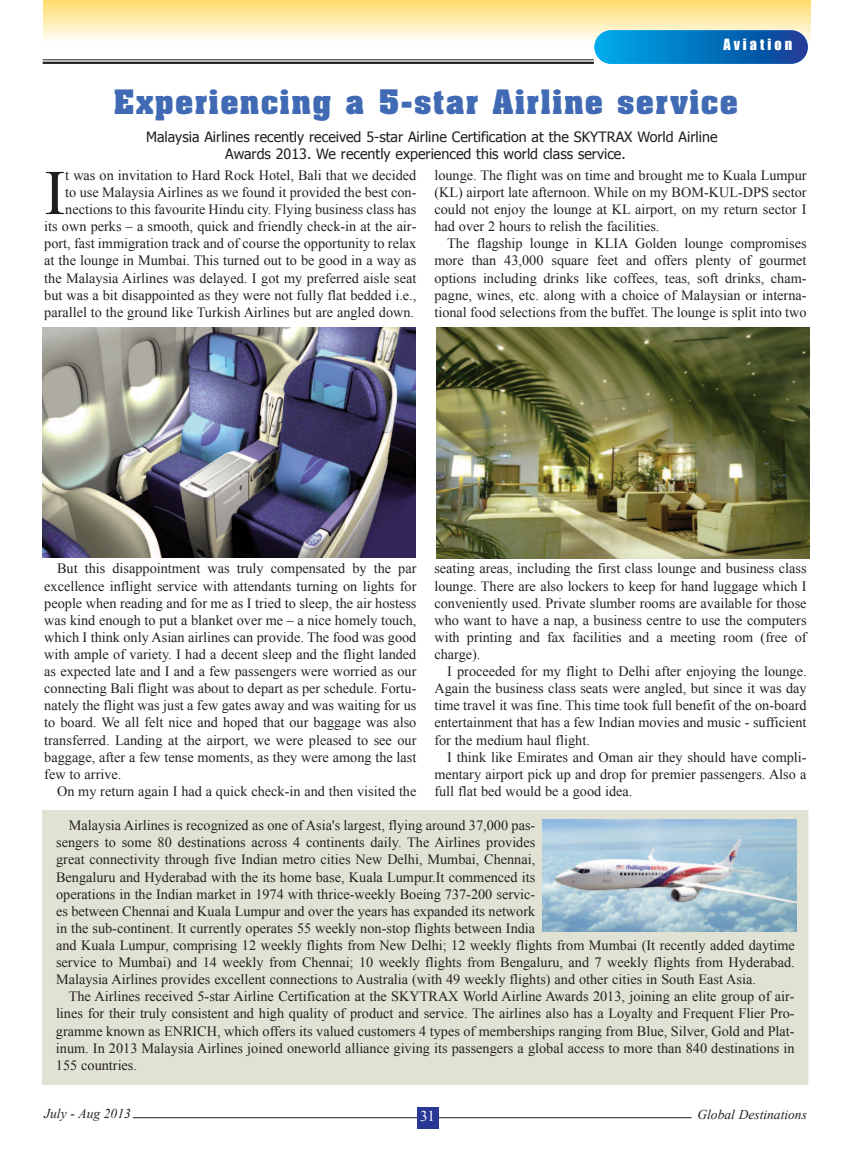
<style>
.page{position:relative;width:851px;height:1149px;background:#fff}
.page>*{position:absolute;margin:0;border:0;box-sizing:border-box;transform-origin:0 0}
.t1{font:63.6px "Times New Roman";color:#231f20}
.t2{font:700 33px "Aachen BT";letter-spacing:.02em;color:#406ab4}
.t3{font:15px "Times New Roman";color:#fff}
.t4{font:14.25px/17.1px "Times New Roman";color:#231f20;text-align:justify}
.t5{font:14.25px/17.1px "Tahoma";color:#231f20}
.t6{font:14.25px "Impact";letter-spacing:.215em;color:#fff}
.t7{font:italic 13.5px "Times New Roman";color:#231f20}
</style>
<div class="page">
<div style="left:43px;top:0;width:766px;height:41px;background:linear-gradient(to bottom,#ffdc6a,#fdfcf3)"></div>
<svg style="left:594px;top:30px;width:213px;height:34px;background:#0576c0"></svg>
<hr style="left:43px;top:59px;width:550px;height:1px;background:#231f20">
<hr style="left:43px;top:62px;width:550px;height:2px;background:#231f20">
<hr style="left:133px;top:1116px;width:558px;height:1px;background:#231f20">
<div style="left:417px;top:1106px;width:21px;height:21px;background:#293795"></div>
<hr style="left:42px;top:809px;width:1px;height:275px;background:#e1e2d4">
<hr style="left:808px;top:809px;width:1px;height:275px;background:#e1e2d4">
<div style="left:43px;top:809px;width:765px;height:275px;background:#e1e2d4"></div>
<img style="left:436px;top:327px;width:373px;height:231px">
<img style="left:43px;top:327px;width:373px;height:230px">
<img style="left:542px;top:819px;width:254px;height:112px">
<p class="t6" style="left:723px;top:35px;width:70px">Aviation</p>
<h2 class="t2" style="left:113px;top:90px;width:626px">Experiencing a 5-star Airline service</h2>
<p class="t5" style="left:225px;top:127px;width:494px;text-indent:-79px">Malaysia Airlines recently received 5-star Airline Certification at the SKYTRAX World Airline<br>Awards 2013. We recently experienced this world class service.</p>
<p class="t4" style="left:44px;top:166px;width:373px;text-align:right">t was on invitation to Hard Rock Hotel, Bali that we decided<br>to use Malaysia Airlines as we found it provided the best con&shy;nections to this favourite Hindu city. Flying business class has<br>its own perks – a smooth, quick and friendly check-in at the air&shy;port, fast immigration track and of course the opportunity to relax at the lounge in Mumbai. This turned out to be good in a way as the Malaysia Airlines was delayed. I got my preferred aisle seat but was a bit disappointed as they were not fully flat bedded i.e., parallel to the ground like Turkish Airlines but are angled down.</p>
<h1 class="t1" style="left:44px;top:157px;width:23px">I</h1>
<p class="t4" style="left:434px;top:166px;width:373px">lounge. The flight was on time and brought me to Kuala Lumpur (KL) airport late afternoon. While on my BOM-KUL-DPS sector could not enjoy the lounge at KL airport, on my return sector I had over 2 hours to relish the facilities.</p>
<p class="t4" style="left:434px;top:235px;width:373px;text-indent:13px">The flagship lounge in KLIA Golden lounge compromises more than 43,000 square feet and offers plenty of gourmet options including drinks like coffees, teas, soft drinks, cham&shy;pagne, wines, etc. along with a choice of Malaysian or interna&shy;tional food selections from the buffet. The lounge is split into two</p>
<p class="t4" style="left:44px;top:560px;width:373px;text-indent:13px">But this disappointment was truly compensated by the par excellence inflight service with attendants turning on lights for people when reading and for me as I tried to sleep, the air hostess was kind enough to put a blanket over me – a nice homely touch, which I think only Asian airlines can provide. The food was good with ample of variety. I had a decent sleep and the flight landed as expected late and I and a few passengers were worried as our connecting Bali flight was about to depart as per schedule. Fortu&shy;nately the flight was just a few gates away and was waiting for us to board. We all felt nice and hoped that our baggage was also transferred. Landing at the airport, we were pleased to see our baggage, after a few tense moments, as they were among the last few to arrive.</p>
<p class="t4" style="left:57px;top:782px;width:361px">On my return again I had a quick check-in and then visited the</p>
<p class="t4" style="left:434px;top:560px;width:373px">seating areas, including the first class lounge and business class lounge. There are also lockers to keep for hand luggage which I conveniently used. Private slumber rooms are available for those who want to have a nap, a business centre to use the computers with printing and fax facilities and a meeting room (free of charge).</p>
<p class="t4" style="left:434px;top:662px;width:373px;text-indent:13px">I proceeded for my flight to Delhi after enjoying the lounge.<br>Again the business class seats were angled, but since it was day time travel it was fine. This time took full benefit of the on-board entertainment that has a few Indian movies and music - sufficient for the medium haul flight.</p>
<p class="t4" style="left:434px;top:748px;width:373px;text-indent:13px">I think like Emirates and Oman air they should have compli&shy;mentary airport pick up and drop for premier passengers. Also a full flat bed would be a good idea.</p>
<p class="t4" style="left:56px;top:816px;width:740px;text-align:left;text-indent:13px">Malaysia Airlines is recognized as one of Asia's largest, flying around 37,000 pas-<br>sengers to some 80 destinations across 4 continents daily. The Airlines provides<br>great connectivity through five Indian metro cities New Delhi, Mumbai, Chennai,<br>Bengaluru and Hyderabad with the its home base, Kuala Lumpur.It commenced its<br>operations in the Indian market in 1974 with thrice-weekly Boeing 737-200 servic-<br>es between Chennai and Kuala Lumpur and over the years has expanded its network<br>in the sub-continent. It currently operates 55 weekly non-stop flights between India<br>and Kuala Lumpur, comprising 12 weekly flights from New Delhi; 12 weekly flights from Mumbai (It recently added daytime service to Mumbai) and 14 weekly from Chennai; 10 weekly flights from Bengaluru, and 7 weekly flights from Hyderabad.<br>Malaysia Airlines provides excellent connections to Australia (with 49 weekly flights) and other cities in South East Asia.</p>
<p class="t4" style="left:56px;top:987px;width:740px;text-indent:13px">The Airlines received 5-star Airline Certification at the SKYTRAX World Airline Awards 2013, joining an elite group of air&shy;lines for their truly consistent and high quality of product and service. The airlines also has a Loyalty and Frequent Flier Pro&shy;gramme known as ENRICH, which offers its valued customers 4 types of memberships ranging from Blue, Silver, Gold and Plat&shy;inum. In 2013 Malaysia Airlines joined oneworld alliance giving its passengers a global access to more than 840 destinations in 155 countries.</p>
<p class="t7" style="left:44px;top:1105px;width:88px">July - Aug 2013</p>
<p class="t3" style="left:420px;top:1107px;width:16px">31</p>
<p class="t7" style="left:697px;top:1106px;width:111px">Global Destinations</p>
</div>
